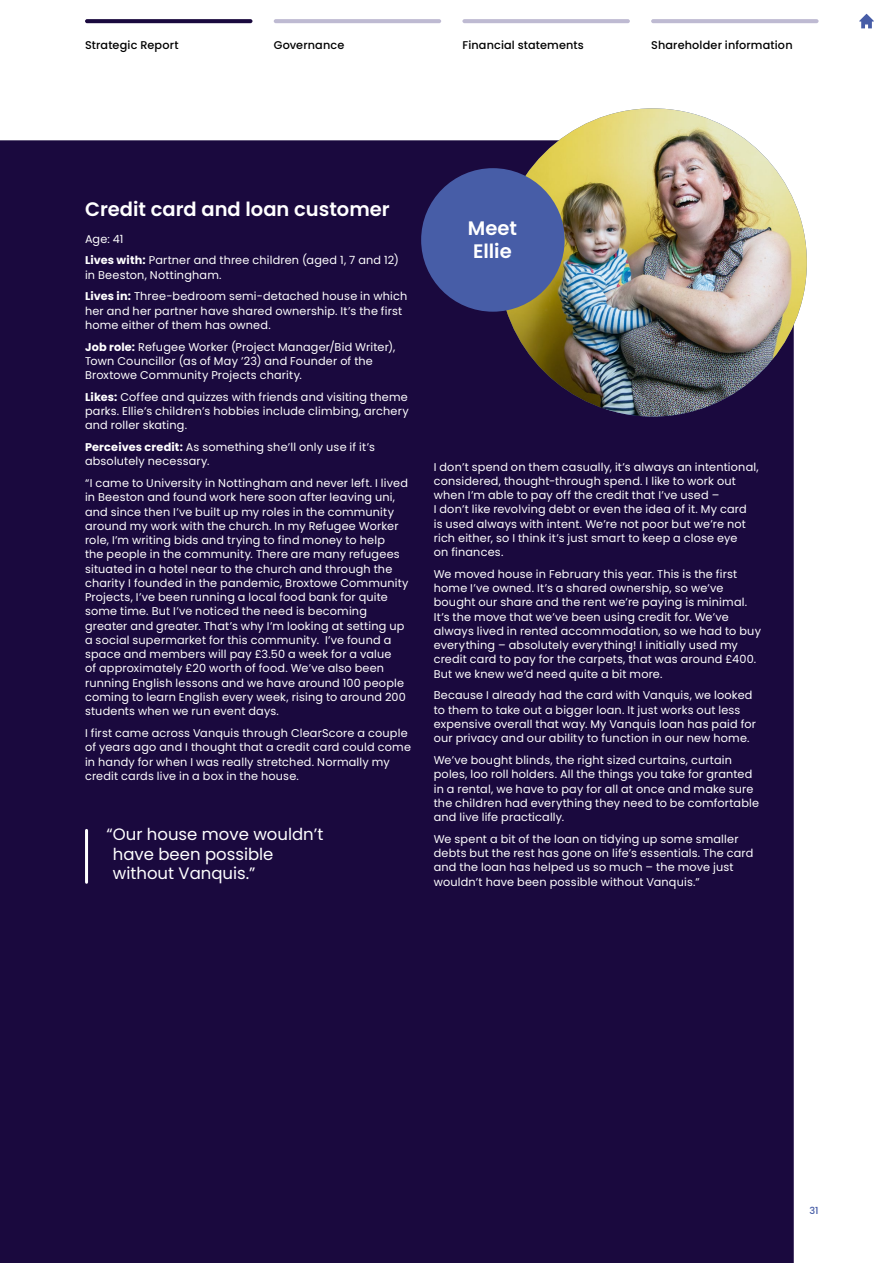
<style>
.page{position:relative;width:893px;height:1263px;background:#fff}
.page>*{position:absolute;margin:0;border:0;box-sizing:border-box;transform-origin:0 0}
.Subhead_0{font:600 19.5px/22.5px "Poppins";color:#fff}
.Pullout_Quote{font:16.5px/19.5px "Poppins";color:#fff}
.Body_Text_White{font:11.25px/14.2px "Poppins";letter-spacing:.015em;color:#fff}
.t1{font:500 11.25px "Poppins";letter-spacing:.015em;color:#000}
.t2{font:500 9.75px "Poppins";color:#475da7}
.s1{font-weight:700}
</style>
<div class="page">
<svg style="left:85px;top:19px;width:167px;height:4px"></svg>
<hr style="left:274px;top:19px;width:167px;height:4px;background:#bebad2;border-radius:2px">
<hr style="left:462px;top:19px;width:168px;height:4px;background:#bebad2;border-radius:2px">
<hr style="left:651px;top:19px;width:168px;height:4px;background:#bebad2;border-radius:2px">
<svg style="left:859px;top:14px;width:15px;height:14px"></svg>
<div style="left:0;top:140px;width:794px;height:1123px;background:#1a093e"></div>
<img style="left:499px;top:108px;width:308px;height:308px;border-radius:154px">
<div style="left:421px;top:168px;width:144px;height:144px;background:#475da7;border-radius:50%"></div>
<hr style="left:85px;top:830px;width:3px;height:52px;background:#fff">
<p class="t1" style="left:85px;top:38px;width:95px">Strategic Report</p>
<p class="t1" style="left:274px;top:38px;width:72px">Governance</p>
<p class="t1" style="left:462px;top:38px;width:123px">Financial statements</p>
<p class="t1" style="left:651px;top:38px;width:143px">Shareholder information</p>
<p class="Subhead_0" style="left:85px;top:198px;width:306px">Credit card and loan customer</p>
<p class="Body_Text_White" style="left:85px;top:232px;width:40px">Age: 41</p>
<p class="Body_Text_White" style="left:85px;top:253px;width:315px"><span class="s1">Lives with:</span> Partner and three children (aged 1, 7 and 12) in Beeston, Nottingham.</p>
<p class="Body_Text_White" style="left:85px;top:289px;width:324px"><span class="s1">Lives in:</span> Three-bedroom semi-detached house in which her and her partner have shared ownership. It’s the first home either of them has owned.</p>
<p class="Body_Text_White" style="left:85px;top:340px;width:312px"><span class="s1">Job role:</span> Refugee Worker (Project Manager/Bid Writer),<br>Town Councillor (as of May ’23) and Founder of the<br>Broxtowe Community Projects charity.</p>
<p class="Body_Text_White" style="left:85px;top:390px;width:325px;text-align:justify"><span class="s1">Likes:</span> Coffee and quizzes with friends and visiting theme parks. Ellie’s children’s hobbies include climbing, archery and roller skating.</p>
<p class="Body_Text_White" style="left:85px;top:440px;width:292px"><span class="s1">Perceives credit:</span> As something she’ll only use if it’s absolutely necessary.</p>
<p class="Body_Text_White" style="left:85px;top:476px;width:325px">“I came to University in Nottingham and never left. I lived in Beeston and found work here soon after leaving uni, and since then I’ve built up my roles in the community around my work with the church. In my Refugee Worker role, I’m writing bids and trying to find money to help<br>the people in the community. There are many refugees situated in a hotel near to the church and through the charity I founded in the pandemic, Broxtowe Community Projects, I’ve been running a local food bank for quite some time. But I’ve noticed the need is becoming greater and greater. That’s why I’m looking at setting up a social supermarket for this community. I’ve found a space and members will pay £3.50 a week for a value<br>of approximately £20 worth of food. We’ve also been running English lessons and we have around 100 people coming to learn English every week, rising to around 200 students when we run event days.</p>
<p class="Body_Text_White" style="left:85px;top:726px;width:327px">I first came across Vanquis through ClearScore a couple of years ago and I thought that a credit card could come in handy for when I was really stretched. Normally my credit cards live in a box in the house.</p>
<p class="Pullout_Quote" style="left:113px;top:825px;width:212px;text-indent:-6px">“Our house move wouldn’t have been possible without Vanquis.”</p>
<p class="Subhead_0" style="left:468px;top:217px;width:51px">Meet<br>Ellie</p>
<p class="Body_Text_White" style="left:434px;top:460px;width:327px">I don’t spend on them casually, it’s always an intentional, considered, thought-through spend. I like to work out when I’m able to pay off the credit that I’ve used –<br>I don’t like revolving debt or even the idea of it. My card<br>is used always with intent. We’re not poor but we’re not rich either, so I think it’s just smart to keep a close eye<br>on finances.</p>
<p class="Body_Text_White" style="left:434px;top:567px;width:329px">We moved house in February this year. This is the first home I’ve owned. It’s a shared ownership, so we’ve bought our share and the rent we’re paying is minimal.<br>It’s the move that we’ve been using credit for. We’ve always lived in rented accommodation, so we had to buy everything – absolutely everything! I initially used my credit card to pay for the carpets, that was around £400.<br>But we knew we’d need quite a bit more.</p>
<p class="Body_Text_White" style="left:434px;top:688px;width:324px">Because I already had the card with Vanquis, we looked to them to take out a bigger loan. It just works out less expensive overall that way. My Vanquis loan has paid for our privacy and our ability to function in our new home.</p>
<p class="Body_Text_White" style="left:434px;top:753px;width:327px">We’ve bought blinds, the right sized curtains, curtain poles, loo roll holders. All the things you take for granted in a rental, we have to pay for all at once and make sure the children had everything they need to be comfortable and live life practically.</p>
<p class="Body_Text_White" style="left:434px;top:832px;width:321px">We spent a bit of the loan on tidying up some smaller debts but the rest has gone on life’s essentials. The card and the loan has helped us so much – the move just wouldn’t have been possible without Vanquis.”</p>
<p class="t2" style="left:809px;top:1204px;width:11px">31</p>
</div>
